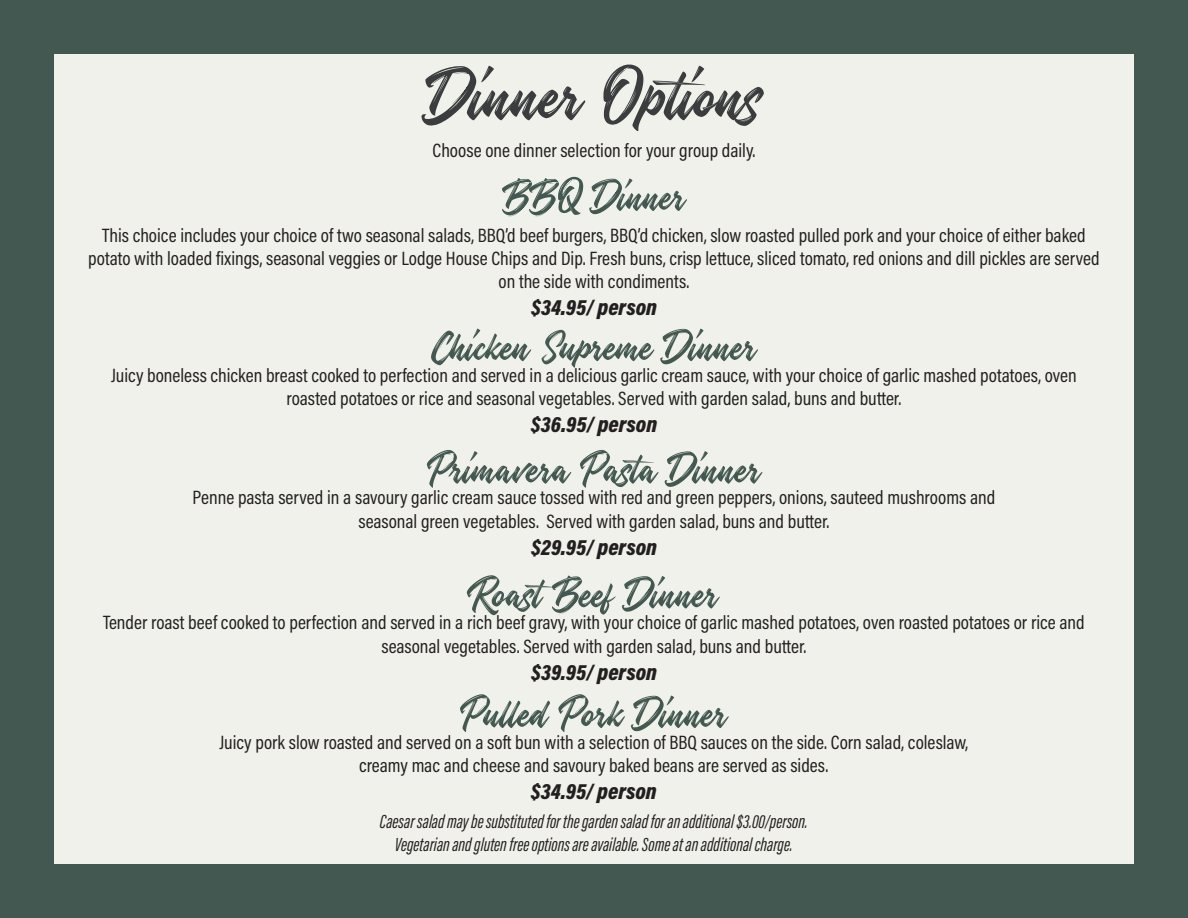
<style>
.page{position:relative;width:1188px;height:918px;background:#435851}
.page>*{position:absolute;margin:0;border:0;box-sizing:border-box;transform-origin:0 0}
.t1{font:93px "Historea Demo";color:#3a3c3e}
.t2{font:55.5px "Historea Demo";color:#435851}
.t3{font:italic 900 22.5px "Acumin Pro Cond";color:#231f20}
.t4{font:19.5px/23.4px "Acumin Pro Cond";color:#231f20;text-align:center}
.t5{font:19.5px/23.4px "Acumin Variable Concept";color:#231f20;text-align:center}
</style>
<div class="page">
<div style="left:54px;top:54px;width:1079px;height:810px;background:#f0f1ea"></div>
<h1 class="t1" style="left:427px;top:29px;width:336px">Dinner Options</h1>
<p class="t4" style="left:433px;top:138px;width:324px">Choose one dinner selection for your group daily.</p>
<h2 class="t2" style="left:503px;top:157px;width:184px">BBQ Dinner</h2>
<p class="t4" style="left:88px;top:223px;width:1013px">This choice includes your choice of two seasonal salads, BBQ’d beef burgers, BBQ’d chicken, slow roasted pulled pork and your choice of either baked potato with loaded fixings, seasonal veggies or Lodge House Chips and Dip. Fresh buns, crisp lettuce, sliced tomato, red onions and dill pickles are served on the side with condiments.</p>
<p class="t3" style="left:531px;top:293px;width:127px">$34.95/ person</p>
<h2 class="t2" style="left:432px;top:307px;width:326px">Chicken Supreme Dinner</h2>
<p class="t4" style="left:111px;top:363px;width:967px">Juicy boneless chicken breast cooked to perfection and served in a delicious garlic cream sauce, with your choice of garlic mashed potatoes, oven roasted potatoes or rice and seasonal vegetables. Served with garden salad, buns and butter.</p>
<p class="t3" style="left:531px;top:410px;width:128px">$36.95/ person</p>
<h2 class="t2" style="left:427px;top:429px;width:335px">Primavera Pasta Dinner</h2>
<p class="t4" style="left:193px;top:486px;width:804px">Penne pasta served in a savoury garlic cream sauce tossed with red and green peppers, onions, sauteed mushrooms and seasonal green vegetables. Served with garden salad, buns and butter.</p>
<p class="t3" style="left:531px;top:532px;width:127px">$29.95/ person</p>
<h2 class="t2" style="left:470px;top:554px;width:249px">Roast Beef Dinner</h2>
<p class="t4" style="left:103px;top:610px;width:983px">Tender roast beef cooked to perfection and served in a rich beef gravy, with your choice of garlic mashed potatoes, oven roasted potatoes or rice and seasonal vegetables. Served with garden salad, buns and butter.</p>
<p class="t3" style="left:531px;top:657px;width:127px">$39.95/ person</p>
<h2 class="t2" style="left:461px;top:674px;width:268px">Pulled Pork Dinner</h2>
<p class="t4" style="left:219px;top:730px;width:750px">Juicy pork slow roasted and served on a soft bun with a selection of BBQ sauces on the side. Corn salad, coleslaw, creamy mac and cheese and savoury baked beans are served as sides.</p>
<p class="t3" style="left:531px;top:777px;width:127px">$34.95/ person</p>
<p class="t5" style="left:380px;top:809px;width:429px">Caesar salad may be substituted for the garden salad for an additional $3.00/person.<br>Vegetarian and gluten free options are available. Some at an additional charge.</p>
</div>
